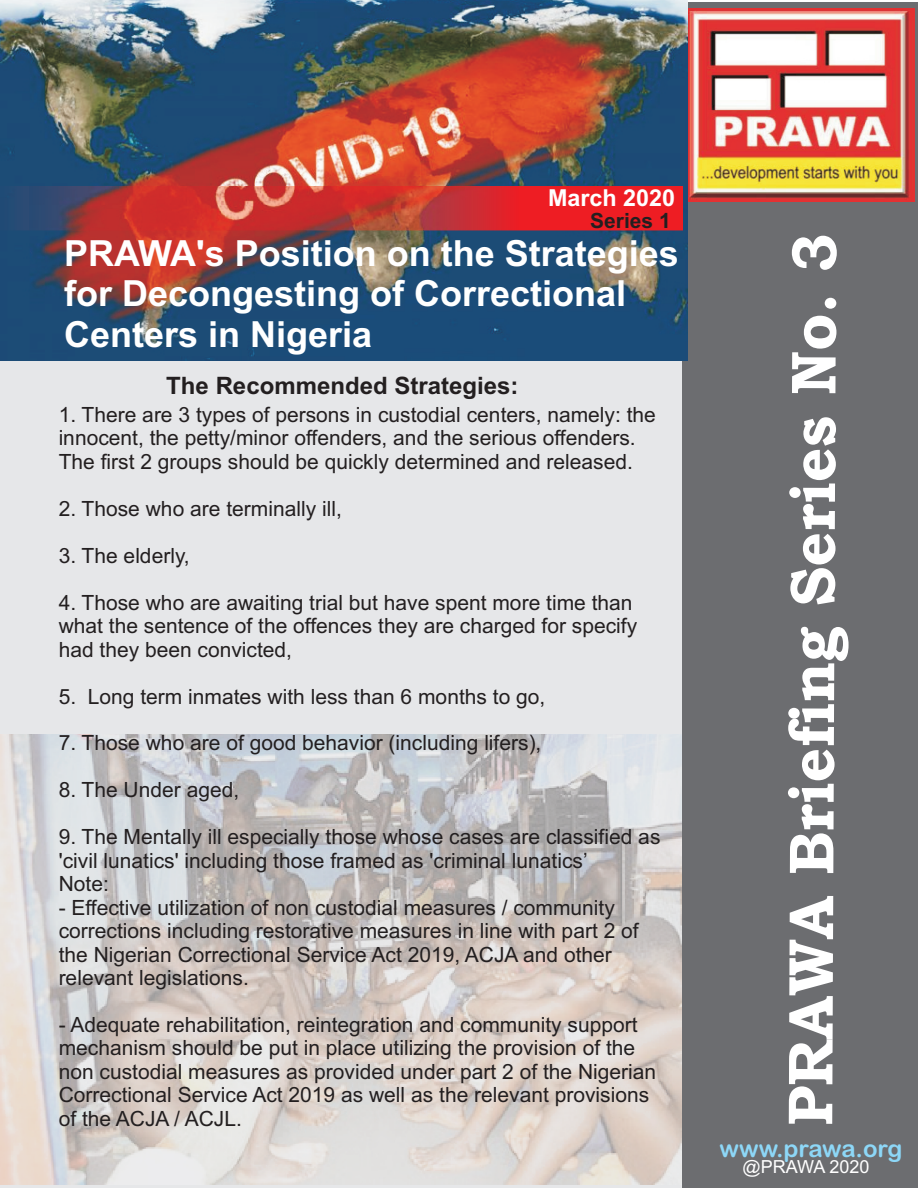
<style>
.page{position:relative;width:918px;height:1188px;background:#fff}
.page>*{position:absolute;margin:0;border:0;box-sizing:border-box;transform-origin:0 0}
.t1{font:63.75px "Bookman Old Style";letter-spacing:-.005em;color:#fff;scale:.95 1}
.t2{font:700 36px/40.2px "Arial";color:#fff}
.t3{font:700 24px "Arial";color:#231f20}
.t4{font:24px "Arial Rounded MT Bold";letter-spacing:-.005em;color:#8dd7f7}
.t5{font:700 23.4px "Arial";color:#fff}
.t6{font:21px/23.4px "Arial";color:#231f20}
.t7{font:700 21px "Arial";color:#231f20}
.t8{font:18px "Arial";color:#fff}
</style>
<div class="page">
<div style="left:0;top:231px;width:682px;height:957px;background:#e6e7e9"></div>
<img style="left:0;top:734px;width:682px;height:450px">
<div style="left:682px;top:3px;width:236px;height:1185px;background:#6c6d70"></div>
<img style="left:687px;top:9px;width:228px;height:192px">
<img style="left:0;top:0;width:687px;height:361px">
<img style="left:0;top:187px;width:682px;height:44px">
<p class="t5" style="left:548px;top:189px;width:129px">March 2020</p>
<p class="t7" style="left:590px;top:212px;width:82px">Series 1</p>
<h2 class="t2" style="left:64px;top:237px;width:616px">PRAWA's Position on the Strategies for Decongesting of Correctional<br>Centers in Nigeria</h2>
<p class="t3" style="left:166px;top:377px;width:354px">The Recommended Strategies:</p>
<p class="t6" style="left:59px;top:405px;width:599px">1. There are 3 types of persons in custodial centers, namely: the innocent, the petty/minor offenders, and the serious offenders.<br>The first 2 groups should be quickly determined and released.</p>
<p class="t6" style="left:59px;top:499px;width:285px">2. Those who are terminally ill,</p>
<p class="t6" style="left:59px;top:546px;width:133px">3. The elderly,</p>
<p class="t6" style="left:59px;top:593px;width:580px">4. Those who are awaiting trial but have spent more time than what the sentence of the offences they are charged for specify had they been convicted,</p>
<p class="t6" style="left:59px;top:686px;width:488px">5. Long term inmates with less than 6 months to go,</p>
<p class="t6" style="left:59px;top:733px;width:484px">7. Those who are of good behavior (including lifers),</p>
<p class="t6" style="left:59px;top:780px;width:182px">8. The Under aged,</p>
<p class="t6" style="left:59px;top:827px;width:603px">9. The Mentally ill especially those whose cases are classified as 'civil lunatics' including those framed as 'criminal lunatics’<br>Note:</p>
<p class="t6" style="left:59px;top:898px;width:582px">- Effective utilization of non custodial measures / community corrections including restorative measures in line with part 2 of the Nigerian Correctional Service Act 2019, ACJA and other relevant legislations.</p>
<p class="t6" style="left:59px;top:1015px;width:599px">- Adequate rehabilitation, reintegration and community support mechanism should be put in place utilizing the provision of the non custodial measures as provided under part 2 of the Nigerian Correctional Service Act 2019 as well as the relevant provisions of the ACJA / ACJL.</p>
<h1 class="t1" style="left:789px;top:832px;width:633px;rotate:-90deg">r efing Ser es No. 3</h1>
<h1 class="t1" style="left:789px;top:504px;width:24px;rotate:-90deg">i</h1>
<h1 class="t1" style="left:787px;top:1126px;width:363px;rotate:-90deg">P AWA B i</h1>
<h1 class="t1" style="left:787px;top:1086px;width:51px;rotate:-90deg">R</h1>
<p class="t4" style="left:720px;top:1139px;width:184px">www.prawa.org</p>
<p class="t8" style="left:743px;top:1160px;width:128px">@PRAWA 2020</p>
</div>
